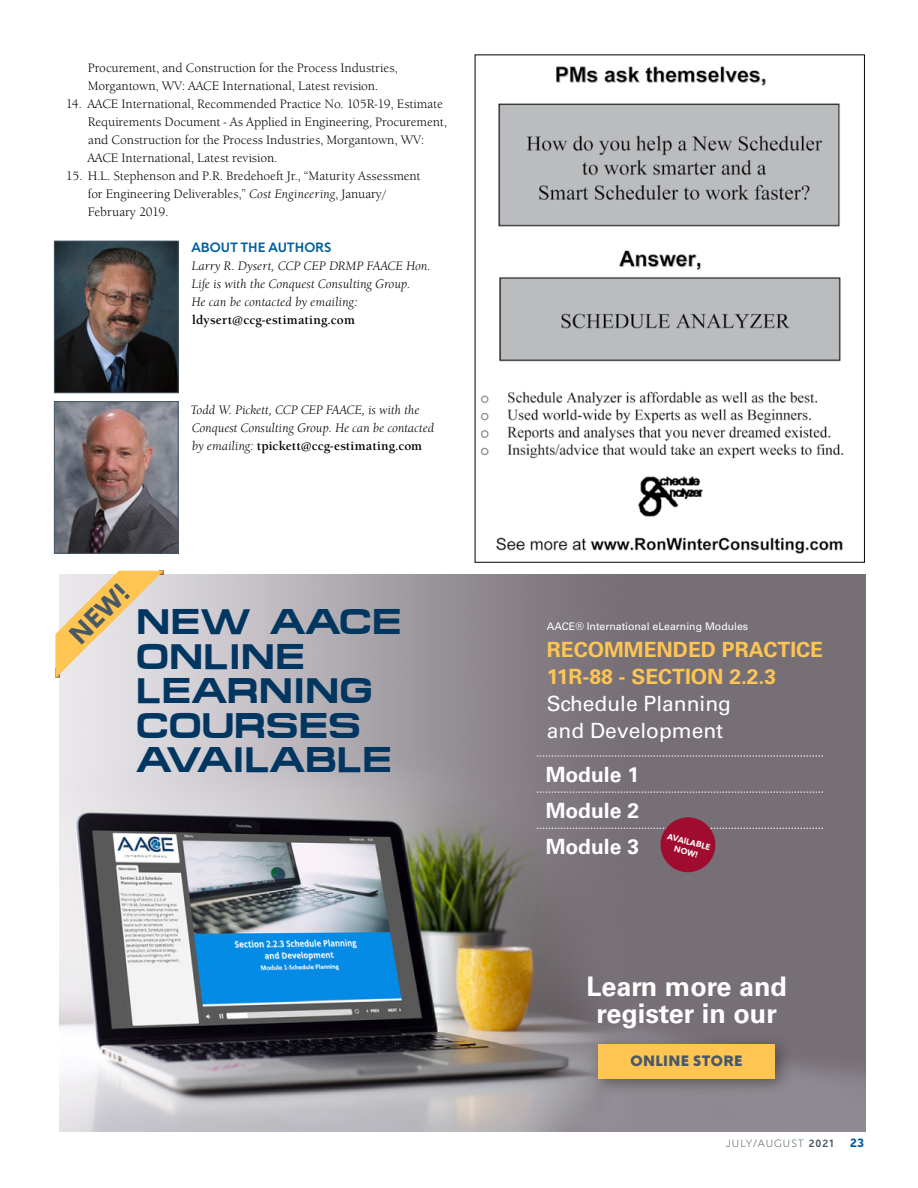
<style>
.page{position:relative;width:918px;height:1188px;background:#fff}
.page>*{position:absolute;margin:0;border:0;box-sizing:border-box;transform-origin:0 0}
.t1{font:700 36px/34.5px "Micro Extend FLF";color:#003660}
.t2{font:700 27px/27px "Univers LT Std";color:#fff;text-align:center}
.t3{font:800 27px "Gentleman 900";color:#485865}
.t4{font:700 21px/27px "Univers LT Std";color:#fec553}
.t5{font:21px/27px "Univers LT Std";color:#fff}
.t6{font:700 21px/36px "Univers LT Std";color:#fff;text-align:justify}
.t7{font:900 15px "Gentleman 1000";letter-spacing:.025em;color:#485865}
.t8{font:13.5px/18px "University Oldstyle";color:#000}
.t9{font:italic 13.5px/18px "University Oldstyle";color:#000}
.t10{font:700 13.5px "University Oldstyle";letter-spacing:.02em;color:#000}
.t11{font:700 13.5px "Gentleman 800";color:#005f9e}
.t12{font:800 12px "Gentleman 900";color:#005f9e}
.t13{font:10.5px "Univers LT Std";color:#fff}
.t14{font:300 10.5px "Gentleman 400";letter-spacing:.1em;color:#485865}
.t15{font:800 8.4px/10.5px "Gentleman 900";color:#fff;text-align:center}
.s1{font-style:italic}
.s2{font-weight:700;font-style:normal}
.s3{font-family:"Gentleman 800";font-weight:700}
</style>
<div class="page">
<img style="left:56px;top:243px;width:120px;height:148px">
<div style="left:54px;top:241px;width:124px;height:152px;border:1px solid #485865"></div>
<img style="left:56px;top:403px;width:120px;height:149px">
<div style="left:54px;top:401px;width:124px;height:153px;border:1px solid #485865"></div>
<img style="left:60px;top:575px;width:806px;height:557px">
<div style="left:588px;top:1034px;width:206px;height:63px;background:#000;opacity:.4"></div>
<div style="left:599px;top:1044px;width:176px;height:34px;background:#fec553"></div>
<svg style="left:537px;top:756px;width:286px;height:1px"></svg>
<svg style="left:537px;top:792px;width:286px;height:1px"></svg>
<svg style="left:537px;top:828px;width:286px;height:1px"></svg>
<svg style="left:55px;top:571px;width:108px;height:107px;background:#ecd7b4"></svg>
<div style="left:661px;top:817px;width:54px;height:55px;background:#a00c30;border-radius:50%"></div>
<img style="left:481px;top:66px;width:363px;height:488px">
<p class="t8" style="left:88px;top:59px;width:311px">Procurement, and Construction for the Process Industries,<br>Morgantown, WV: AACE International, Latest revision.</p>
<p class="t8" style="left:87px;top:95px;width:361px;text-indent:-21px">14. AACE International, Recommended Practice No. 105R-19, Estimate Requirements Document - As Applied in Engineering, Procurement, and Construction for the Process Industries, Morgantown, WV:<br>AACE International, Latest revision.</p>
<p class="t8" style="left:88px;top:167px;width:334px;text-indent:-22px">15. H.L. Stephenson and P.R. Bredehoeft Jr., “Maturity Assessment for Engineering Deliverables,” <span class="s1">Cost Engineering</span>, January/<br>February 2019.</p>
<p class="t11" style="left:191px;top:239px;width:141px">ABOUT THE AUTHORS</p>
<p class="t9" style="left:191px;top:257px;width:241px">Larry R. Dysert, CCP CEP DRMP FAACE Hon.<br>Life is with the Conquest Consulting Group.<br>He can be contacted by emailing:</p>
<p class="t10" style="left:192px;top:312px;width:164px">ldysert@ccg-estimating.com</p>
<p class="t9" style="left:190px;top:401px;width:245px">Todd W. Pickett, CCP CEP FAACE, is with the<br>Conquest Consulting Group. He can be contacted by emailing: <span class="s2">tpickett@ccg-estimating.com</span></p>
<h2 class="t3" style="left:62px;top:627px;width:74px;rotate:-45deg">NEW!</h2>
<h1 class="t1" style="left:136px;top:604px;width:267px">NEW AACE<br>ONLINE<br>LEARNING<br>COURSES<br>AVAILABLE</h1>
<p class="t13" style="left:547px;top:620px;width:203px">AACE® International eLearning Modules</p>
<h3 class="t4" style="left:547px;top:636px;width:278px">RECOMMENDED PRACTICE<br>11R-88 - SECTION 2.2.3</h3>
<h3 class="t5" style="left:547px;top:690px;width:186px">Schedule Planning and Development</h3>
<h3 class="t6" style="left:546px;top:757px;width:95px">Module 1<br>Module 2<br>Module 3</h3>
<p class="t15" style="left:669px;top:831px;width:46px;rotate:15deg">AVAILABLE<br>NOW!</p>
<h2 class="t2" style="left:586px;top:973px;width:202px">Learn more and register in our</h2>
<p class="t7" style="left:630px;top:1051px;width:114px">ONLINE STORE</p>
<p class="t14" style="left:726px;top:1137px;width:109px">JULY/AUGUST <span class="s3">2021</span></p>
<p class="t12" style="left:850px;top:1135px;width:15px">23</p>
</div>
